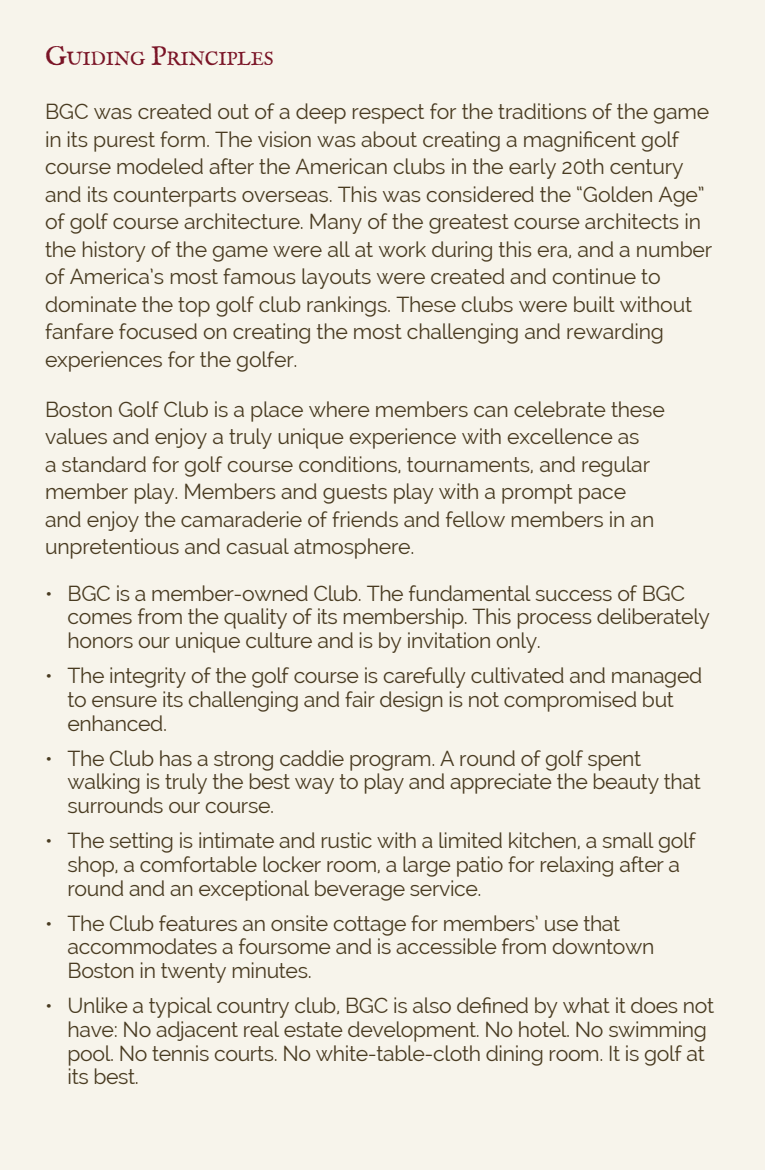
<style>
.page{position:relative;width:765px;height:1170px;background:#f7f4eb}
.page>*{position:absolute;margin:0;border:0;box-sizing:border-box;transform-origin:0 0}
.Bullet_lists{font:21.25px/23.8px "Raleway";letter-spacing:-.015em;color:#493b21}
.BGC_Text{font:21.25px/27.5px "Raleway";letter-spacing:-.01em;color:#493b21}
.t1{font:19.25px "IM FELL English SC";letter-spacing:-.015em;color:#7a1426}
.s1{font-size:27.5px}
</style>
<div class="page">
<p class="t1" style="left:45px;top:48px;width:230px"><span class="s1">G</span>UIDING <span class="s1">P</span>RINCIPLES</p>
<p class="BGC_Text" style="left:45px;top:98px;width:669px">BGC was created out of a deep respect for the traditions of the game in its purest form. The vision was about creating a magnificent golf course modeled after the American clubs in the early 20th century and its counterparts overseas. This was considered the “Golden Age” of golf course architecture. Many of the greatest course architects in the history of the game were all at work during this era, and a number of America’s most famous layouts were created and continue to dominate the top golf club rankings. These clubs were built without fanfare focused on creating the most challenging and rewarding experiences for the golfer.</p>
<p class="BGC_Text" style="left:45px;top:396px;width:621px">Boston Golf Club is a place where members can celebrate these values and enjoy a truly unique experience with excellence as<br>a standard for golf course conditions, tournaments, and regular member play. Members and guests play with a prompt pace and enjoy the camaraderie of friends and fellow members in an unpretentious and casual atmosphere.</p>
<p class="Bullet_lists" style="left:68px;top:581px;width:644px;text-indent:-22px">• BGC is a member-owned Club. The fundamental success of BGC comes from the quality of its membership. This process deliberately honors our unique culture and is by invitation only.</p>
<p class="Bullet_lists" style="left:68px;top:664px;width:636px;text-indent:-22px">• The integrity of the golf course is carefully cultivated and managed to ensure its challenging and fair design is not compromised but enhanced.</p>
<p class="Bullet_lists" style="left:68px;top:746px;width:635px;text-indent:-22px">• The Club has a strong caddie program. A round of golf spent walking is truly the best way to play and appreciate the beauty that surrounds our course.</p>
<p class="Bullet_lists" style="left:68px;top:829px;width:630px;text-indent:-22px">• The setting is intimate and rustic with a limited kitchen, a small golf shop, a comfortable locker room, a large patio for relaxing after a round and an exceptional beverage service.</p>
<p class="Bullet_lists" style="left:68px;top:911px;width:588px;text-indent:-22px">• The Club features an onsite cottage for members’ use that accommodates a foursome and is accessible from downtown<br>Boston in twenty minutes.</p>
<p class="Bullet_lists" style="left:68px;top:994px;width:648px;text-indent:-22px">• Unlike a typical country club, BGC is also defined by what it does not have: No adjacent real estate development. No hotel. No swimming pool. No tennis courts. No white-table-cloth dining room. It is golf at its best.</p>
</div>
